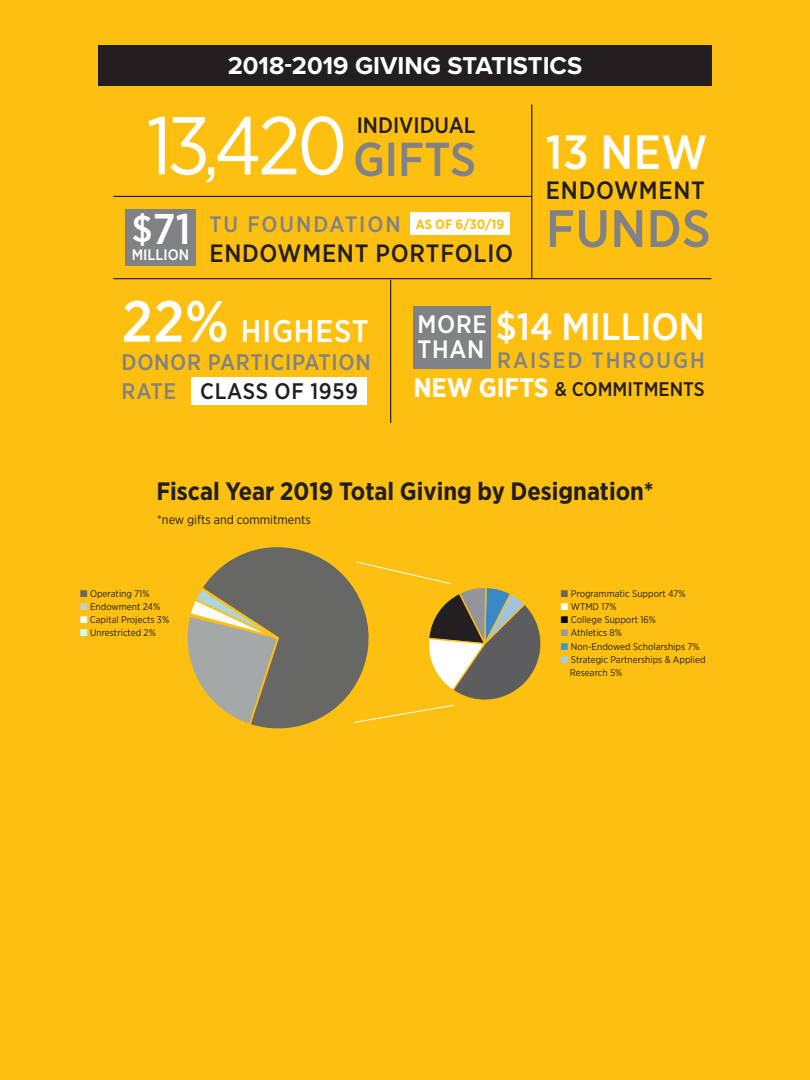
<style>
.page{position:relative;width:810px;height:1080px;background:#fdc011}
.page>*{position:absolute;margin:0;border:0;box-sizing:border-box;transform-origin:0 0}
.t1{font:81.88px "Gotham Narrow";color:#fff}
.t2{font:500 52.5px "Gotham Narrow";letter-spacing:.01em;color:#808285}
.t3{font:500 48px "Gotham Narrow";color:#fff}
.t4{font:500 47.62px "Gotham Narrow";color:#808285}
.t5{font:500 43px "Gotham Narrow";color:#fff}
.t6{font:500 38.12px "Gotham Narrow";color:#fff}
.t7{font:500 31.25px "Gotham Narrow";letter-spacing:.03em;color:#fff}
.t8{font:700 25.25px "Proxima Nova";color:#fff}
.t9{font:700 25.12px "Gotham Narrow";color:#231f20}
.t10{font:500 25.12px "Gotham Narrow";letter-spacing:.03em;color:#fff}
.t11{font:500 25px "Gotham Narrow";letter-spacing:.03em;color:#231f20}
.t12{font:500 22.5px/28.8px "Gotham Narrow";letter-spacing:.03em;color:#808285}
.t13{font:500 22.38px "Gotham Narrow";letter-spacing:.09em;color:#808285}
.t14{font:500 22.25px "Gotham Narrow";color:#231f20}
.t15{font:500 19.75px "Gotham Narrow";color:#231f20}
.t16{font:500 15.25px "Gotham Narrow";color:#fff}
.t17{font:700 13.5px "Gotham Narrow";color:#fdc011}
.t18{font:12.5px "Gotham Narrow";color:#231f20}
.t19{font:9.75px/13.2px "Gotham Narrow";color:#231f20}
.s1{font-size:69.12px}
.s2{font-size:37.88px}
.s3{font-size:58px}
.s4{color:#231f20}
.s5{font-weight:700;font-size:26.75px;color:#fff}
.s6{color:#666}
.s7{color:#ccc}
.s8{color:#fff}
.s9{color:#cff}
.s10{color:#000}
.s11{color:#999}
.s12{color:#39c}
.s13{color:#9cf}
</style>
<div class="page">
<svg style="left:204px;top:547px;width:149px;height:182px"></svg>
<svg style="left:187px;top:586px;width:94px;height:142px"></svg>
<svg style="left:353px;top:561px;width:188px;height:162px"></svg>
<div style="left:98px;top:45px;width:613px;height:40px;background:#231f20"></div>
<hr style="left:531px;top:104px;width:1px;height:175px;background:#231f20">
<hr style="left:390px;top:280px;width:1px;height:143px;background:#231f20">
<hr style="left:532px;top:278px;width:179px;height:1px;background:#231f20">
<hr style="left:113px;top:278px;width:419px;height:1px;background:#231f20">
<hr style="left:113px;top:196px;width:419px;height:1px;background:#231f20">
<div style="left:192px;top:378px;width:175px;height:27px;background:#fff"></div>
<div style="left:413px;top:306px;width:78px;height:62px;background:#808285"></div>
<div style="left:126px;top:209px;width:70px;height:56px;background:#808285"></div>
<div style="left:410px;top:212px;width:100px;height:23px;background:#fff"></div>
<p class="t8" style="left:228px;top:47px;width:356px">2018-2019 GIVING STATISTICS</p>
<p class="t1" style="left:146px;top:95px;width:203px">13<span class="s1">,</span>420</p>
<p class="t14" style="left:357px;top:111px;width:120px">INDIVIDUAL</p>
<p class="t4" style="left:353px;top:130px;width:125px">GIFTS</p>
<p class="t3" style="left:546px;top:122px;width:163px">13 NEW</p>
<p class="t11" style="left:546px;top:175px;width:161px">ENDOWMENT</p>
<p class="t2" style="left:546px;top:195px;width:166px">FUNDS</p>
<p class="t5" style="left:132px;top:202px;width:60px"><span class="s2">$</span>71</p>
<p class="t16" style="left:132px;top:245px;width:59px">MILLION</p>
<p class="t13" style="left:209px;top:210px;width:193px">TU FOUNDATION</p>
<p class="t11" style="left:209px;top:237px;width:305px">ENDOWMENT PORTFOLIO</p>
<p class="t17" style="left:416px;top:216px;width:90px">AS OF 6/30/19</p>
<p class="t7" style="left:122px;top:311px;width:249px"><span class="s3">22%</span> HIGHEST</p>
<p class="t12" style="left:122px;top:348px;width:251px">DONOR PARTICIPATION<br>RATE <span class="s4">CLASS OF 1959</span></p>
<p class="t6" style="left:496px;top:302px;width:211px">$14 MILLION</p>
<p class="t13" style="left:497px;top:346px;width:209px">RAISED THROUGH</p>
<p class="t15" style="left:413px;top:377px;width:293px"><span class="s5">NEW GIFTS</span> &amp; COMMITMENTS</p>
<p class="t10" style="left:418px;top:308px;width:71px">MORE</p>
<p class="t10" style="left:418px;top:334px;width:68px">THAN</p>
<p class="t9" style="left:156px;top:475px;width:499px">Fiscal Year 2019 Total Giving by Designation*</p>
<p class="t18" style="left:157px;top:511px;width:155px">*new gifts and commitments</p>
<p class="t19" style="left:80px;top:586px;width:71px"><span class="s6">■</span> Operating 71%</p>
<p class="t19" style="left:80px;top:600px;width:82px"><span class="s7">■</span> Endowment 24%</p>
<p class="t19" style="left:80px;top:613px;width:91px"><span class="s8">■</span> Capital Projects 3%</p>
<p class="t19" style="left:80px;top:626px;width:77px"><span class="s9">■</span> Unrestricted 2%</p>
<p class="t19" style="left:561px;top:586px;width:126px"><span class="s6">■</span> Programmatic Support 47%</p>
<p class="t19" style="left:561px;top:600px;width:57px"><span class="s8">■</span> WTMD 17%</p>
<p class="t19" style="left:561px;top:613px;width:97px"><span class="s10">■</span> College Support 16%</p>
<p class="t19" style="left:561px;top:626px;width:63px"><span class="s11">■</span> Athletics 8%</p>
<p class="t19" style="left:561px;top:639px;width:140px"><span class="s12">■</span> Non-Endowed Scholarships 7%</p>
<p class="t19" style="left:570px;top:653px;width:137px;text-indent:-9px"><span class="s13">■</span> Strategic Partnerships &amp; Applied<br>Research 5%</p>
</div>
